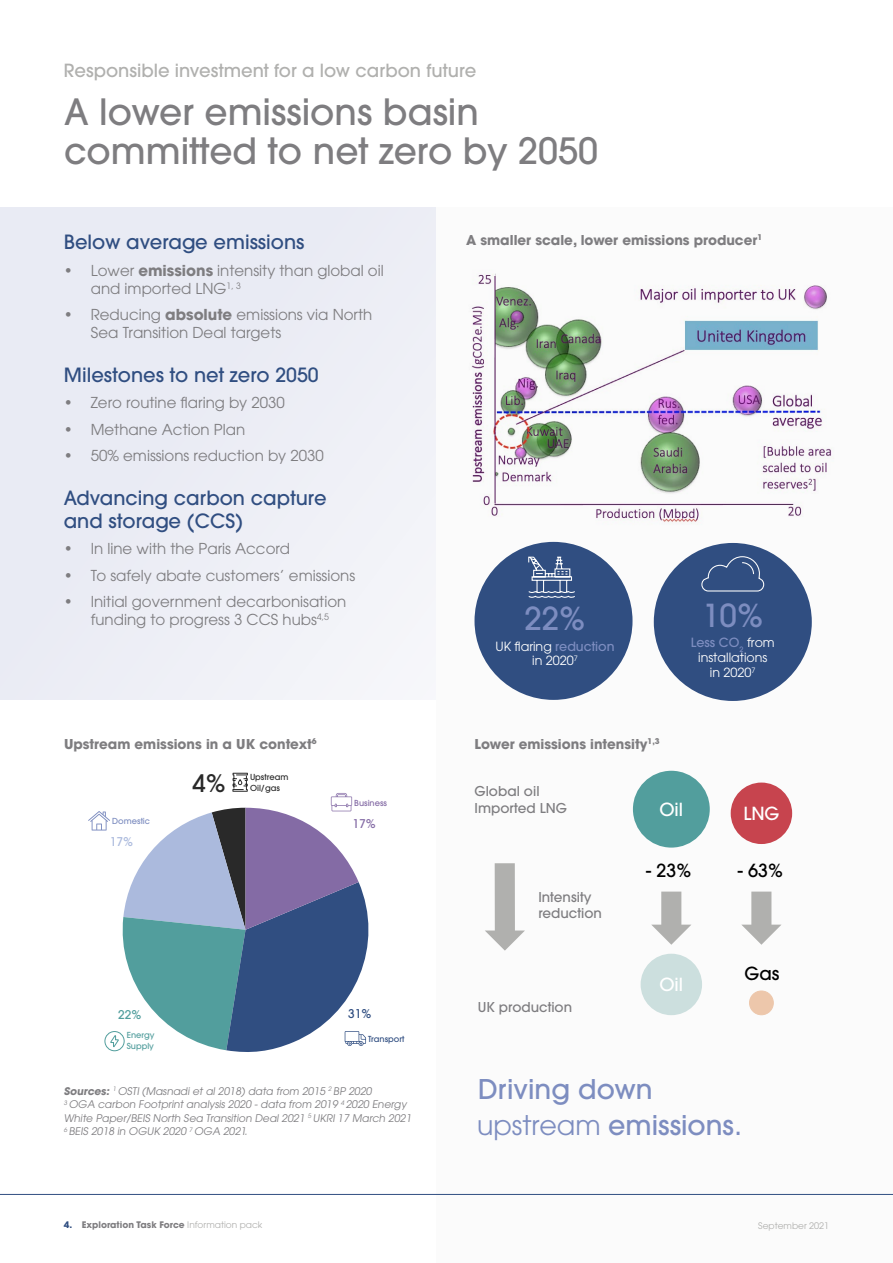
<style>
.page{position:relative;width:893px;height:1263px;background:#fff}
.page>*{position:absolute;margin:0;border:0;box-sizing:border-box;transform-origin:0 0}
.t1{font:500 36px/39px "ITC Avant Garde Pro";color:#7e7d80}
.Sub-heading_level_2{font:500 31.5px "ITC Avant Garde Pro";color:#7d8dc0}
.t2{font:500 27px/36px "ITC Avant Garde Pro";color:#7d8dc0}
.t3{font:500 24px "ITC Avant Garde Pro";color:#292929}
.t4{font:500 19.5px/22.5px "ITC Avant Garde Pro";color:#304e81}
.t5{font:500 18px "ITC Avant Garde Pro";color:#b0b0ae}
.t6{font:500 18px "ITC Avant Garde Pro";color:#000}
.t7{font:500 18px "ITC Avant Garde Pro";color:#fff}
.t8{font:15px/18px "ITC Avant Garde Pro";color:#7e7d80}
.t9{font:700 13.5px "ITC Avant Garde Pro";color:#7e7d80}
.t10{font:500 13.5px/16.5px "ITC Avant Garde Pro";color:#7e7d80}
.Body_light_10pt{font:12.6px/14.7px "ITC Avant Garde Pro";color:#fff;text-align:center}
.t11{font:500 12px "ITC Avant Garde Pro";color:#abbadd}
.t12{font:500 12px "ITC Avant Garde Pro";color:#846ba5}
.t13{font:500 12px "ITC Avant Garde Pro";color:#529e9d}
.t14{font:500 12px "ITC Avant Garde Pro";color:#304e81}
.t15{font:10.5px/13.5px "ITC Avant Garde Pro";color:#7e7d80}
.t16{font:700 9px "ITC Avant Garde Pro";color:#7e7d80}
.t17{font:9px "ITC Avant Garde Pro";color:#b0b0ae}
.t18{font:500 8.25px/11.2px "ITC Avant Garde Pro";color:#292929}
.t19{font:500 8.25px/11.2px "ITC Avant Garde Pro";color:#529e9d}
.t20{font:500 8.25px "ITC Avant Garde Pro";color:#304e81}
.t21{font:500 8.25px "ITC Avant Garde Pro";color:#7d8dc0}
.t22{font:500 8.25px "ITC Avant Garde Pro";color:#846ba5}
.s1{font-weight:700}
.s2{font-weight:500;color:#7d8dc0}
.s3{font-weight:400}
.s4{color:#304e81}
.s5{font-weight:400;color:#b0b0ae}
</style>
<div class="page">
<div style="left:436px;top:207px;width:457px;height:1056px;background:#fbfbfb"></div>
<div style="left:0;top:207px;width:436px;height:493px;background:#ebedf5"></div>
<img style="left:471px;top:273px;width:361px;height:250px">
<div style="left:749px;top:991px;width:24px;height:24px;background:#edc7ab;border-radius:50%"></div>
<div style="left:749px;top:990px;width:25px;height:25px;border:1px solid #edc7ab;border-radius:50%"></div>
<div style="left:634px;top:772px;width:74px;height:74px;background:#529e9d;border-radius:50%"></div>
<div style="left:633px;top:771px;width:77px;height:76px;border:3px solid #529e9d;border-radius:50%"></div>
<div style="left:642px;top:955px;width:59px;height:59px;background:#ccdfde;border-radius:50%"></div>
<div style="left:641px;top:954px;width:61px;height:61px;border:2px solid #ccdfde;border-radius:50%"></div>
<div style="left:732px;top:783px;width:59px;height:60px;background:#c7444e;border-radius:50%"></div>
<div style="left:731px;top:782px;width:61px;height:62px;border:2px solid #c7444e;border-radius:50%"></div>
<svg style="left:651px;top:891px;width:40px;height:54px"></svg>
<svg style="left:485px;top:863px;width:40px;height:88px"></svg>
<svg style="left:741px;top:891px;width:40px;height:54px"></svg>
<svg style="left:88px;top:772px;width:281px;height:280px"></svg>
<div style="left:655px;top:544px;width:155px;height:155px;background:#304e81;border-radius:50%"></div>
<div style="left:654px;top:543px;width:158px;height:158px;border:3px solid #304e81;border-radius:50%"></div>
<svg style="left:701px;top:556px;width:64px;height:36px"></svg>
<div style="left:476px;top:543px;width:155px;height:155px;background:#304e81;border-radius:50%"></div>
<div style="left:474px;top:542px;width:158px;height:158px;border:3px solid #304e81;border-radius:50%"></div>
<svg style="left:528px;top:556px;width:47px;height:42px"></svg>
<hr style="left:0;top:1194px;width:893px;height:1px;background:#304e81">
<p class="t5" style="left:64px;top:59px;width:414px">Responsible investment for a low carbon future</p>
<p class="t1" style="left:64px;top:92px;width:536px">A lower emissions basin committed to net zero by 2050</p>
<p class="t4" style="left:64px;top:231px;width:242px">Below average emissions</p>
<p class="t8" style="left:91px;top:261px;width:294px;text-indent:-27px">• Lower <span class="s1">emissions</span> intensity than global oil and imported LNG<sup>1,</sup> <sup>3</sup></p>
<p class="t8" style="left:91px;top:305px;width:283px;text-indent:-27px">• Reducing <span class="s1">absolute</span> emissions via North<br>Sea Transition Deal targets</p>
<p class="t4" style="left:64px;top:363px;width:256px">Milestones to net zero 2050</p>
<p class="t8" style="left:64px;top:394px;width:222px">• Zero routine flaring by 2030</p>
<p class="t8" style="left:64px;top:420px;width:183px">• Methane Action Plan</p>
<p class="t8" style="left:64px;top:447px;width:261px">• 50% emissions reduction by 2030</p>
<p class="t4" style="left:64px;top:487px;width:264px">Advancing carbon capture and storage (CCS)</p>
<p class="t8" style="left:64px;top:539px;width:228px">• In line with the Paris Accord</p>
<p class="t8" style="left:64px;top:566px;width:293px">• To safely abate customers’ emissions</p>
<p class="t8" style="left:91px;top:592px;width:257px;text-indent:-27px">• Initial government decarbonisation funding to progress 3 CCS hubs<sup>4,5</sup></p>
<p class="t9" style="left:64px;top:735px;width:254px">Upstream emissions in a UK context<sup>6</sup></p>
<p class="t21" style="left:112px;top:815px;width:39px">Domestic</p>
<p class="t11" style="left:110px;top:834px;width:25px">17%</p>
<p class="t3" style="left:193px;top:767px;width:35px">4%</p>
<p class="t18" style="left:250px;top:771px;width:40px">Upstream<br>Oil/gas</p>
<p class="t22" style="left:354px;top:797px;width:34px">Business</p>
<p class="t12" style="left:352px;top:816px;width:25px">17%</p>
<p class="t13" style="left:118px;top:1007px;width:25px">22%</p>
<p class="t14" style="left:348px;top:1006px;width:25px">31%</p>
<p class="t19" style="left:127px;top:1029px;width:29px">Energy<br>Supply</p>
<p class="t20" style="left:368px;top:1033px;width:38px">Transport</p>
<p class="t15" style="left:64px;top:1084px;width:351px"><span class="s1">Sources:</span> <sup>1</sup> OSTI (Masnadi et al 2018) data from 2015 <sup>2</sup> BP 2020<br><sup>3</sup> OGA carbon Footprint analysis 2020 - data from 2019 <sup>4</sup> 2020 Energy White Paper/BEIS North Sea Transition Deal 2021 <sup>5</sup> UKRI 17 March 2021<br><sup>6</sup> BEIS 2018 in OGUK 2020 <sup>7</sup> OGA 2021.</p>
<p class="t9" style="left:466px;top:231px;width:298px">A smaller scale, lower emissions producer<sup>1</sup></p>
<p class="Sub-heading_level_2" style="left:524px;top:598px;width:63px">22%</p>
<p class="Body_light_10pt" style="left:495px;top:639px;width:121px">UK flaring <span class="s2">reduction </span>in 2020<sup>7</sup></p>
<p class="Sub-heading_level_2" style="left:702px;top:595px;width:63px">10%</p>
<p class="Body_light_10pt" style="left:691px;top:635px;width:85px"><span class="s2">Less CO</span><sub>2</sub> from installations<br>in 2020<sup>7</sup></p>
<p class="t9" style="left:474px;top:735px;width:187px">Lower emissions intensity<sup>1,3</sup></p>
<p class="t10" style="left:474px;top:783px;width:67px">Global oil</p>
<p class="t10" style="left:474px;top:799px;width:94px">Imported LNG</p>
<p class="t7" style="left:659px;top:798px;width:25px">Oil</p>
<p class="t7" style="left:743px;top:802px;width:38px">LNG</p>
<p class="t10" style="left:538px;top:888px;width:65px">Intensity reduction</p>
<p class="t10" style="left:478px;top:999px;width:96px">UK production</p>
<p class="t6" style="left:646px;top:859px;width:47px">- 23%</p>
<p class="t6" style="left:738px;top:859px;width:47px">- 63%</p>
<p class="t7" style="left:659px;top:973px;width:25px">Oil</p>
<p class="t6" style="left:745px;top:962px;width:36px">Gas</p>
<p class="t2" style="left:477px;top:1071px;width:267px">Driving down <span class="s3">upstream</span> emissions.</p>
<p class="t16" style="left:64px;top:1218px;width:200px"><span class="s4">4.</span> Exploration Task Force <span class="s5">Information pack</span></p>
<p class="t17" style="left:758px;top:1220px;width:73px">September 2021</p>
</div>
